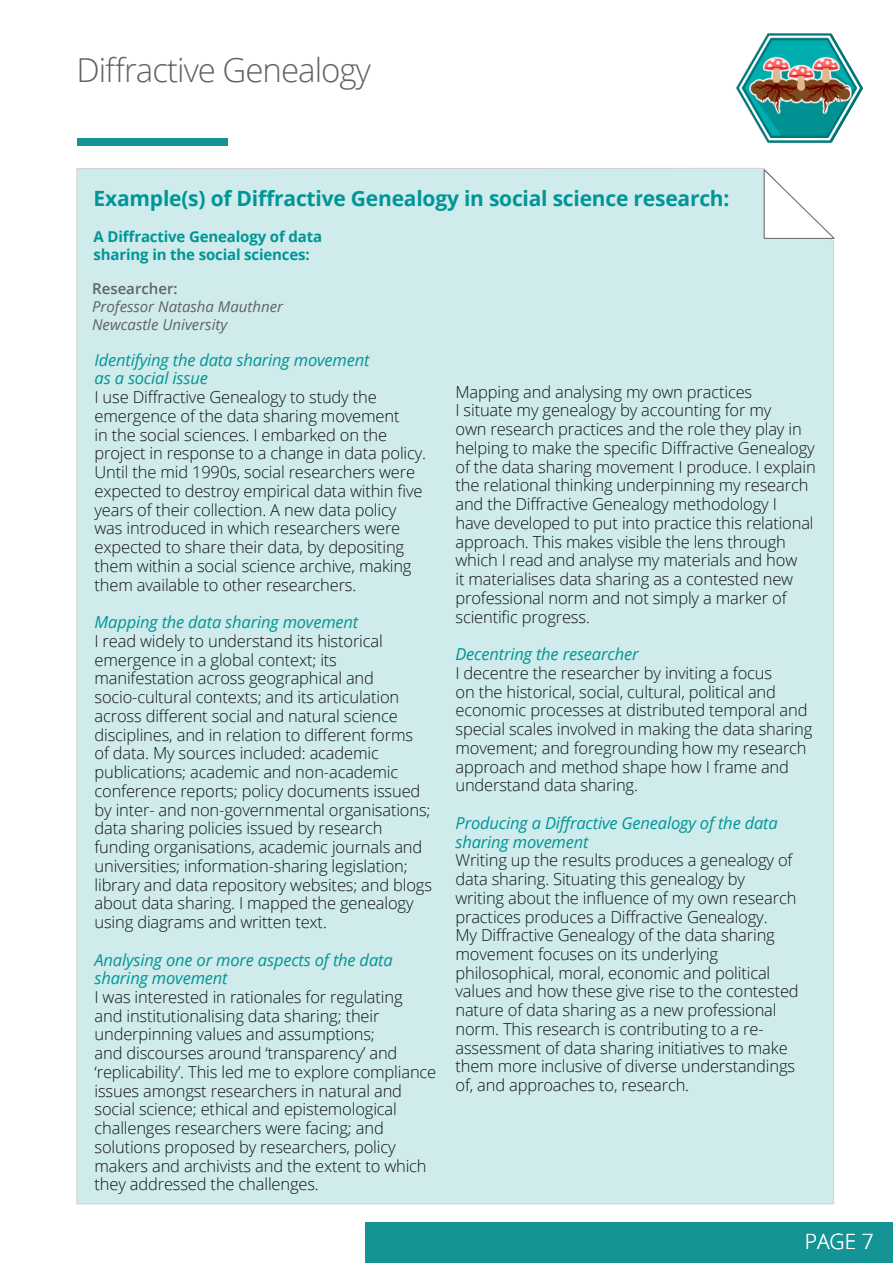
<style>
.page{position:relative;width:893px;height:1263px;background:#fff}
.page>*{position:absolute;margin:0;border:0;box-sizing:border-box;transform-origin:0 0}
.t1{font:300 33px "Open Sans";letter-spacing:-.03em;color:#606362}
.t2{font:700 21px "Open Sans";letter-spacing:-.01em;color:#009596}
.t3{font:300 21px "Open Sans";color:#fff}
.t4{font:300 16.5px/18.8px "Open Sans";letter-spacing:-.01em;color:#121212}
.t5{font:italic 16.5px/18.8px "Open Sans";letter-spacing:-.01em;color:#009596}
.t6{font:700 15px/18px "Open Sans";letter-spacing:-.01em;color:#009596}
.t7{font:italic 15px/18px "Open Sans";color:#606362}
.t8{font:600 15px "Open Sans";color:#606362}
</style>
<div class="page">
<img style="left:736px;top:33px;width:127px;height:111px">
<div style="left:366px;top:1222px;width:527px;height:41px;background:#149495"></div>
<div style="left:77px;top:138px;width:150px;height:8px;background:#149495"></div>
<div style="left:76px;top:168px;width:758px;height:1036px;background:#cfebeb"></div>
<svg style="left:764px;top:169px;width:71px;height:70px"></svg>
<h1 class="t1" style="left:77px;top:47px;width:296px">Diffractive Genealogy</h1>
<p class="t2" style="left:94px;top:184px;width:637px">Example(s) of Diffractive Genealogy in social science research:</p>
<p class="t6" style="left:94px;top:228px;width:230px">A Diffractive Genealogy of data sharing in the social sciences:</p>
<p class="t8" style="left:92px;top:279px;width:87px">Researcher:</p>
<p class="t7" style="left:92px;top:297px;width:193px">Professor Natasha Mauthner<br>Newcastle University</p>
<p class="t5" style="left:95px;top:350px;width:276px">Identifying the data sharing movement as a social issue</p>
<p class="t4" style="left:95px;top:387px;width:333px">I use Diffractive Genealogy to study the emergence of the data sharing movement<br>in the social sciences. I embarked on the project in response to a change in data policy.<br>Until the mid 1990s, social researchers were expected to destroy empirical data within five years of their collection. A new data policy was introduced in which researchers were expected to share their data, by depositing them within a social science archive, making them available to other researchers.</p>
<p class="t5" style="left:95px;top:612px;width:265px">Mapping the data sharing movement</p>
<p class="t4" style="left:95px;top:631px;width:339px">I read widely to understand its historical emergence in a global context; its manifestation across geographical and socio-cultural contexts; and its articulation across different social and natural science disciplines, and in relation to different forms<br>of data. My sources included: academic publications; academic and non-academic conference reports; policy documents issued by inter- and non-governmental organisations; data sharing policies issued by research funding organisations, academic journals and universities; information-sharing legislation; library and data repository websites; and blogs about data sharing. I mapped the genealogy using diagrams and written text.</p>
<p class="t5" style="left:95px;top:950px;width:300px">Analysing one or more aspects of the data sharing movement</p>
<p class="t4" style="left:95px;top:987px;width:343px">I was interested in rationales for regulating<br>and institutionalising data sharing; their underpinning values and assumptions;<br>and discourses around ‘transparency’ and ‘replicability’. This led me to explore compliance issues amongst researchers in natural and social science; ethical and epistemological challenges researchers were facing; and solutions proposed by researchers, policy makers and archivists and the extent to which they addressed the challenges.</p>
<p class="t4" style="left:455px;top:382px;width:362px">Mapping and analysing my own practices<br>I situate my genealogy by accounting for my<br>own research practices and the role they play in helping to make the specific Diffractive Genealogy of the data sharing movement I produce. I explain the relational thinking underpinning my research and the Diffractive Genealogy methodology I<br>have developed to put into practice this relational approach. This makes visible the lens through which I read and analyse my materials and how<br>it materialises data sharing as a contested new professional norm and not simply a marker of scientific progress.</p>
<p class="t5" style="left:455px;top:644px;width:185px">Decentring the researcher</p>
<p class="t4" style="left:455px;top:663px;width:358px">I decentre the researcher by inviting a focus<br>on the historical, social, cultural, political and economic processes at distributed temporal and special scales involved in making the data sharing movement; and foregrounding how my research approach and method shape how I frame and understand data sharing.</p>
<p class="t5" style="left:455px;top:813px;width:324px">Producing a Diffractive Genealogy of the data sharing movement</p>
<p class="t4" style="left:455px;top:850px;width:345px">Writing up the results produces a genealogy of data sharing. Situating this genealogy by<br>writing about the influence of my own research practices produces a Diffractive Genealogy.<br>My Diffractive Genealogy of the data sharing movement focuses on its underlying philosophical, moral, economic and political values and how these give rise to the contested nature of data sharing as a new professional norm. This research is contributing to a re&shy;assessment of data sharing initiatives to make them more inclusive of diverse understandings of, and approaches to, research.</p>
<p class="t3" style="left:805px;top:1227px;width:71px">PAGE 7</p>
</div>
